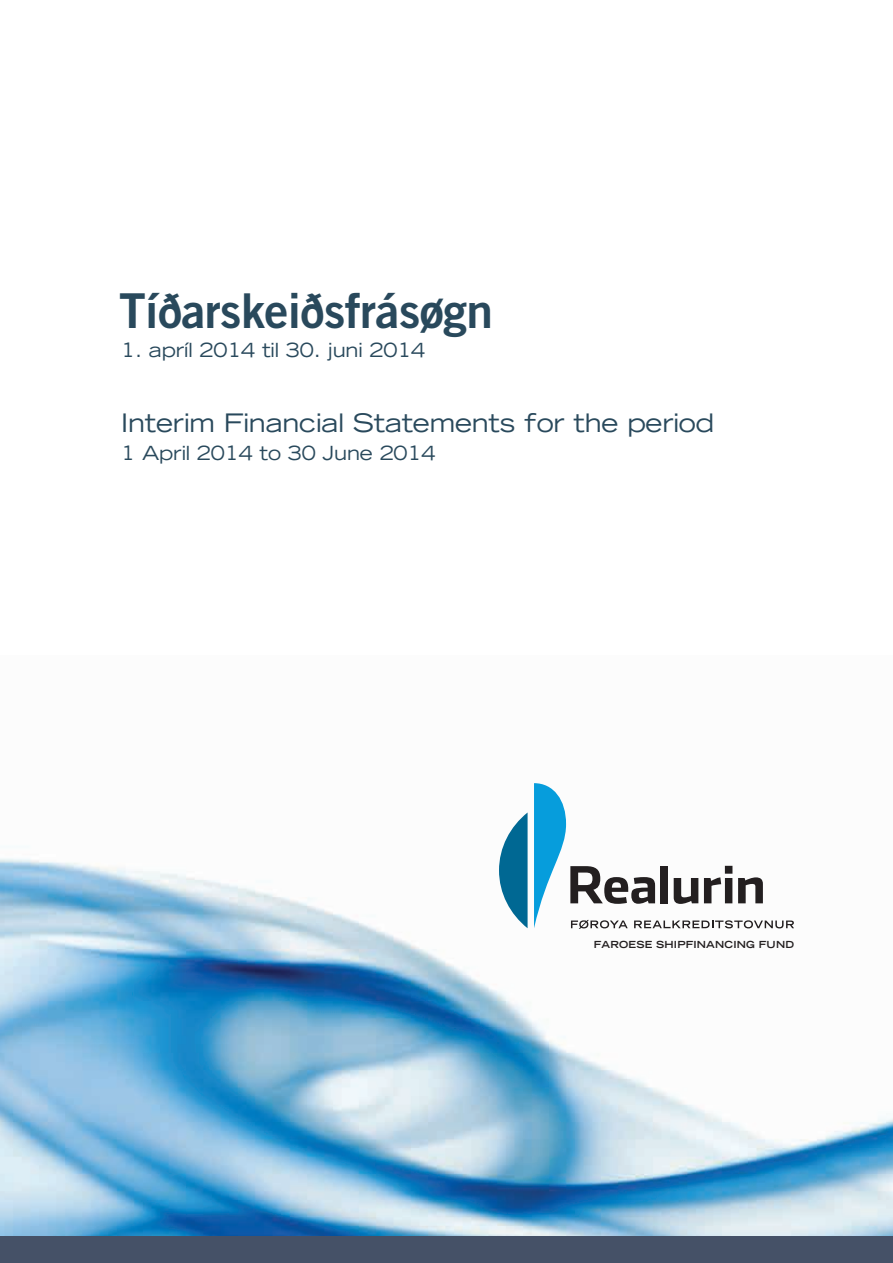
<style>
.page{position:relative;width:893px;height:1263px;background:#fff}
.page>*{position:absolute;margin:0;border:0;box-sizing:border-box;transform-origin:0 0}
.t1{font:48px "Trade Gothic Bold Two";letter-spacing:-.01em;color:#29495c}
.t2{font:expanded 25.5px "Trade Gothic LH";letter-spacing:-.01em;color:#29495c}
.t3{font:expanded 19.5px "Trade Gothic LH";letter-spacing:-.01em;color:#29495c}
.t4{font:700 expanded 9.75px "Trade Gothic LH";letter-spacing:.02em;color:#231f20}
</style>
<div class="page">
<img style="left:0;top:858px;width:893px;height:378px">
<svg style="left:499px;top:812px;width:29px;height:116px"></svg>
<svg style="left:534px;top:783px;width:260px;height:146px"></svg>
<div style="left:0;top:1236px;width:893px;height:27px;background:#455167"></div>
<h1 class="t1" style="left:119px;top:281px;width:376px">Tíðarskeiðsfrásøgn</h1>
<p class="t3" style="left:121px;top:337px;width:306px">1. apríl 2014 til 30. juni 2014</p>
<h2 class="t2" style="left:121px;top:406px;width:594px">Interim Financial Statements for the period</h2>
<p class="t3" style="left:121px;top:440px;width:316px">1 April 2014 to 30 June 2014</p>
<p class="t4" style="left:594px;top:938px;width:202px">FAROESE SHIPFINANCING FUND</p>
</div>
